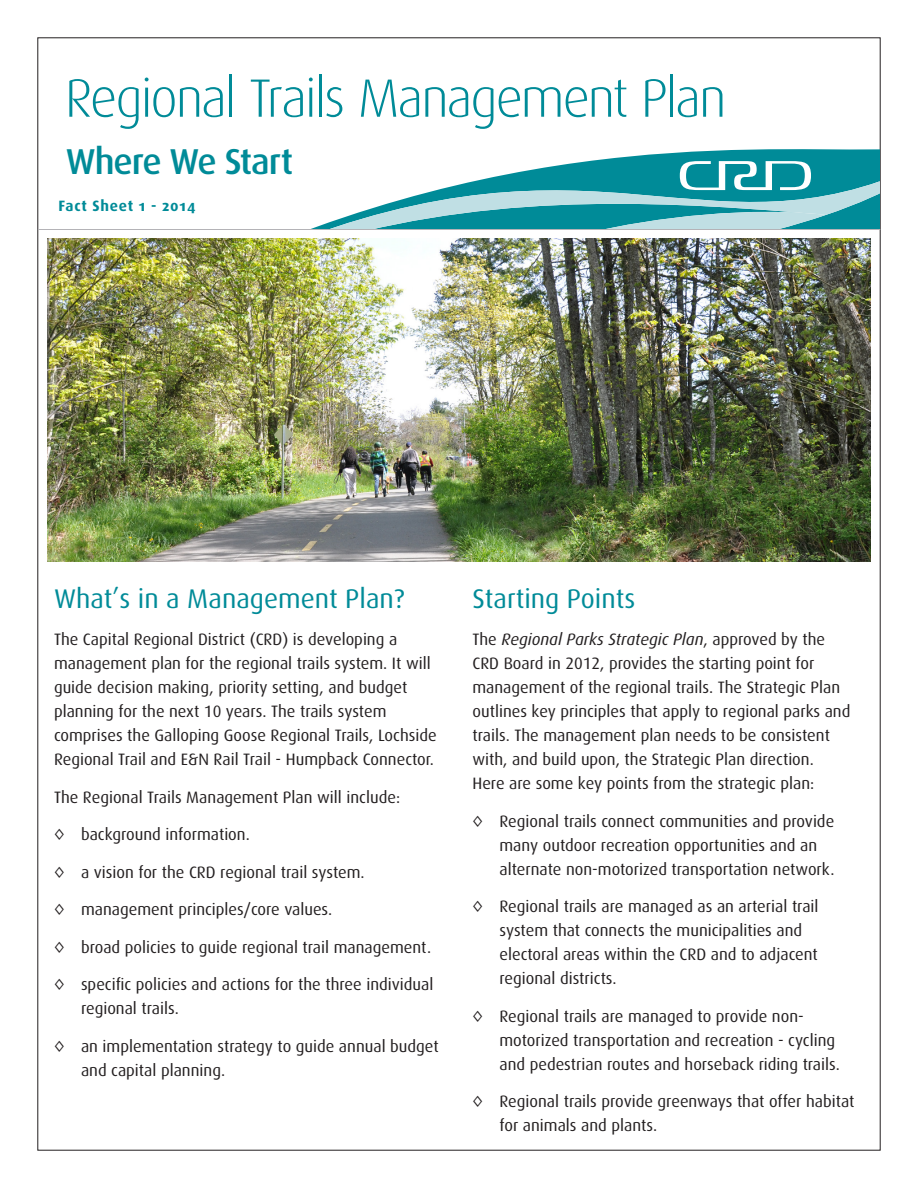
<style>
.page{position:relative;width:918px;height:1188px;background:#fff}
.page>*{position:absolute;margin:0;border:0;box-sizing:border-box;transform-origin:0 0}
.t1{font:300 54px "Dax OT";letter-spacing:-.04em;color:#008b98}
.t2{font:500 36px "Dax OT";letter-spacing:-.03em;color:#008b98}
.Head1{font:27px "Dax OT";color:#008b98}
.Body{font:16.5px/24px "Dax OT";color:#231f20}
.t3{font:700 15px "Dax OT";letter-spacing:.05em;color:#008b98}
.s1{font-style:italic}
</style>
<div class="page">
<svg style="left:590px;top:117px;width:290px;height:44px"></svg>
<svg style="left:311px;top:161px;width:569px;height:68px"></svg>
<hr style="left:38px;top:229px;width:842px;height:1px;background:#b4b3b7">
<img style="left:48px;top:239px;width:823px;height:322px">
<p class="t1" style="left:65px;top:47px;width:663px">Regional Trails Management Plan</p>
<p class="t2" style="left:66px;top:127px;width:229px">Where We Start</p>
<p class="t3" style="left:58px;top:192px;width:139px">Fact Sheet 1 - 2014</p>
<p class="Head1" style="left:54px;top:573px;width:352px">What’s in a Management Plan?</p>
<p class="Body" style="left:54px;top:625px;width:384px">The Capital Regional District (CRD) is developing a management plan for the regional trails system. It will guide decision making, priority setting, and budget planning for the next 10 years. The trails system comprises the Galloping Goose Regional Trails, Lochside Regional Trail and E&amp;N Rail Trail - Humpback Connector.</p>
<p class="Body" style="left:54px;top:782px;width:348px">The Regional Trails Management Plan will include:</p>
<p class="Body" style="left:54px;top:820px;width:197px">◊ background information.</p>
<p class="Body" style="left:54px;top:857px;width:312px">◊ a vision for the CRD regional trail system.</p>
<p class="Body" style="left:54px;top:895px;width:280px">◊ management principles/core values.</p>
<p class="Body" style="left:54px;top:932px;width:379px">◊ broad policies to guide regional trail management.</p>
<p class="Body" style="left:81px;top:970px;width:354px;text-indent:-27px">◊ specific policies and actions for the three individual regional trails.</p>
<p class="Body" style="left:81px;top:1031px;width:359px;text-indent:-27px">◊ an implementation strategy to guide annual budget and capital planning.</p>
<p class="Head1" style="left:472px;top:573px;width:164px">Starting Points</p>
<p class="Body" style="left:472px;top:625px;width:379px">The <span class="s1">Regional Parks Strategic Plan</span>, approved by the CRD Board in 2012, provides the starting point for management of the regional trails. The Strategic Plan outlines key principles that apply to regional parks and trails. The management plan needs to be consistent with, and build upon, the Strategic Plan direction.<br>Here are some key points from the strategic plan:</p>
<p class="Body" style="left:500px;top:806px;width:337px;text-indent:-27px">◊ Regional trails connect communities and provide many outdoor recreation opportunities and an alternate non-motorized transportation network.</p>
<p class="Body" style="left:500px;top:892px;width:321px;text-indent:-27px">◊ Regional trails are managed as an arterial trail system that connects the municipalities and electoral areas within the CRD and to adjacent regional districts.</p>
<p class="Body" style="left:500px;top:1001px;width:342px;text-indent:-27px">◊ Regional trails are managed to provide non&shy;motorized transportation and recreation - cycling and pedestrian routes and horseback riding trails.</p>
<p class="Body" style="left:500px;top:1087px;width:357px;text-indent:-27px">◊ Regional trails provide greenways that offer habitat for animals and plants.</p>
</div>
